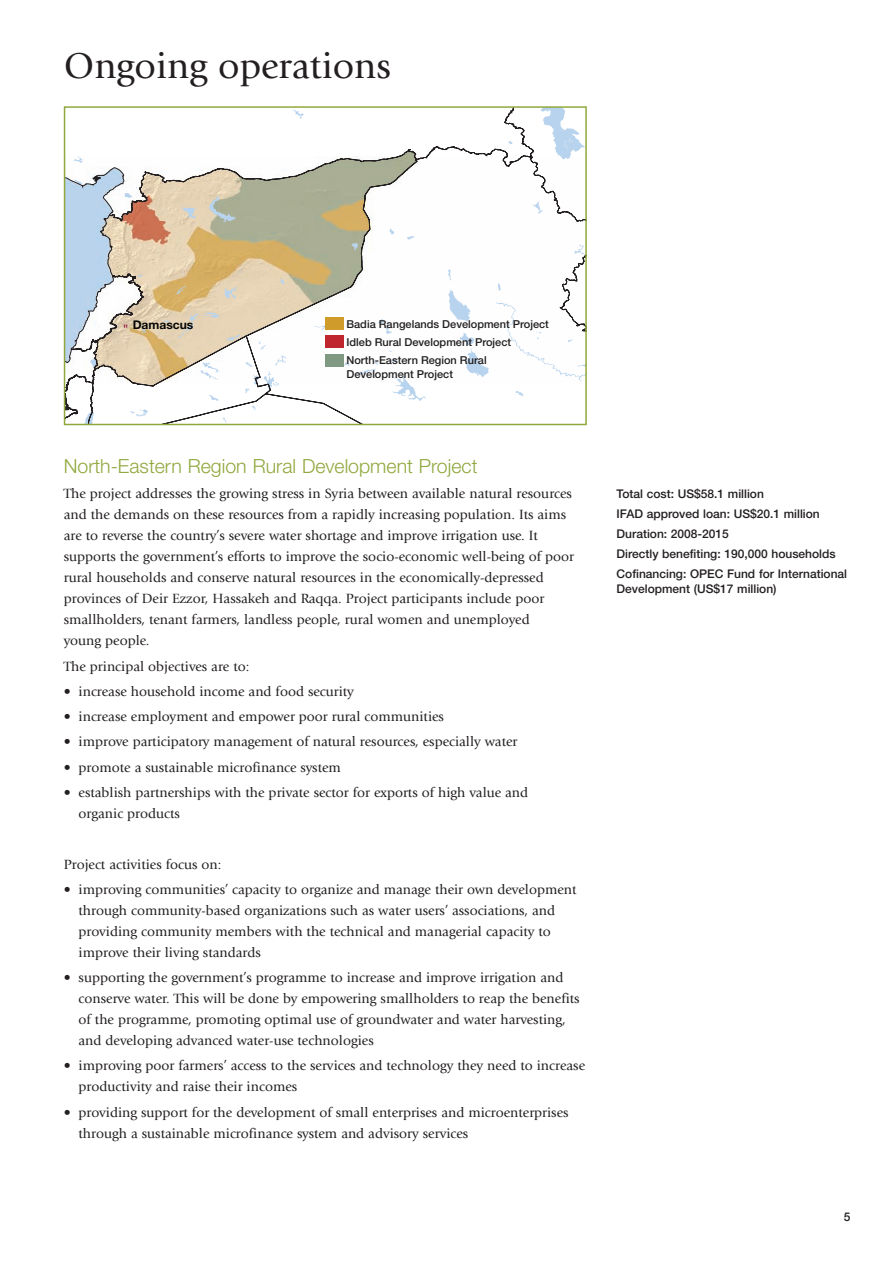
<style>
.page{position:relative;width:893px;height:1263px;background:#fff}
.page>*{position:absolute;margin:0;border:0;box-sizing:border-box;transform-origin:0 0}
.t1{font:37.5px "Giovanni";color:#231f20}
.t2{font:300 19.5px "Helvetica Neue";color:#90a83d}
.t3{font:13.95px/21px "Giovanni";color:#231f20}
.t4{font:500 12px/20.1px "Helvetica Neue";color:#231f20}
.t5{font:700 12px "Helvetica Neue";color:#050504}
.t6{font:500 10.95px/18px "Helvetica Neue";color:#211e1e}
</style>
<div class="page">
<svg style="left:67px;top:109px;width:517px;height:313px"></svg>
<div style="left:325px;top:318px;width:18px;height:12px;background:#cf9b2a"></div>
<div style="left:325px;top:336px;width:18px;height:12px;background:#c0262d"></div>
<div style="left:325px;top:354px;width:18px;height:12px;background:#7f9982"></div>
<div style="left:64px;top:106px;width:523px;height:319px;border:2px solid #90a83d"></div>
<h1 class="t1" style="left:64px;top:51px;width:329px">Ongoing operations</h1>
<p class="t5" style="left:133px;top:320px;width:62px">Damascus</p>
<p class="t6" style="left:346px;top:316px;width:204px">Badia Rangelands Development Project dleb Rural Development Project<br>North-Eastern Regio Rural</p>
<p class="t6" style="left:346px;top:366px;width:108px">Development Project</p>
<h2 class="t2" style="left:64px;top:459px;width:415px">North-Eastern Region Rural Development Project</h2>
<p class="t3" style="left:64px;top:484px;width:512px">The project addresses the growing stress in Syria between available natural resources and the demands on these resources from a rapidly increasing population. Its aims are to reverse the country’s severe water shortage and improve irrigation use. It supports the government’s efforts to improve the socio-economic well-being of poor rural households and conserve natural resources in the economically-depressed provinces of Deir Ezzor, Hassakeh and Raqqa. Project participants include poor smallholders, tenant farmers, landless people, rural women and unemployed<br>young people.</p>
<p class="t3" style="left:64px;top:657px;width:187px">The principal objectives are to:</p>
<p class="t3" style="left:64px;top:682px;width:292px">• increase household income and food security</p>
<p class="t3" style="left:64px;top:707px;width:382px">• increase employment and empower poor rural communities</p>
<p class="t3" style="left:64px;top:732px;width:455px">• improve participatory management of natural resources, especially water</p>
<p class="t3" style="left:64px;top:758px;width:279px">• promote a sustainable microfinance system</p>
<p class="t3" style="left:79px;top:783px;width:451px;text-indent:-15px">• establish partnerships with the private sector for exports of high value and organic products</p>
<p class="t3" style="left:64px;top:854px;width:159px">Project activities focus on:</p>
<p class="t3" style="left:79px;top:880px;width:499px;text-indent:-15px">• improving communities’ capacity to organize and manage their own development through community-based organizations such as water users’ associations, and providing community members with the technical and managerial capacity to improve their living standards</p>
<p class="t3" style="left:79px;top:968px;width:503px;text-indent:-15px">• supporting the government’s programme to increase and improve irrigation and conserve water. This will be done by empowering smallholders to reap the benefits of the programme, promoting optimal use of groundwater and water harvesting, and developing advanced water-use technologies</p>
<p class="t3" style="left:79px;top:1056px;width:508px;text-indent:-15px">• improving poor farmers’ access to the services and technology they need to increase productivity and raise their incomes</p>
<p class="t3" style="left:79px;top:1102px;width:491px;text-indent:-15px">• providing support for the development of small enterprises and microenterprises through a sustainable microfinance system and advisory services</p>
<p class="t4" style="left:617px;top:484px;width:232px">Total cost: US$58.1 million<br>IFAD approved loan: US$20.1 million Duration: 2008-2015<br>Directly benefiting: 190,000 households Cofinancing: OPEC Fund for International</p>
<p class="t4" style="left:617px;top:580px;width:162px">Development (US$17 million)</p>
<p class="t4" style="left:844px;top:1207px;width:8px">5</p>
</div>
